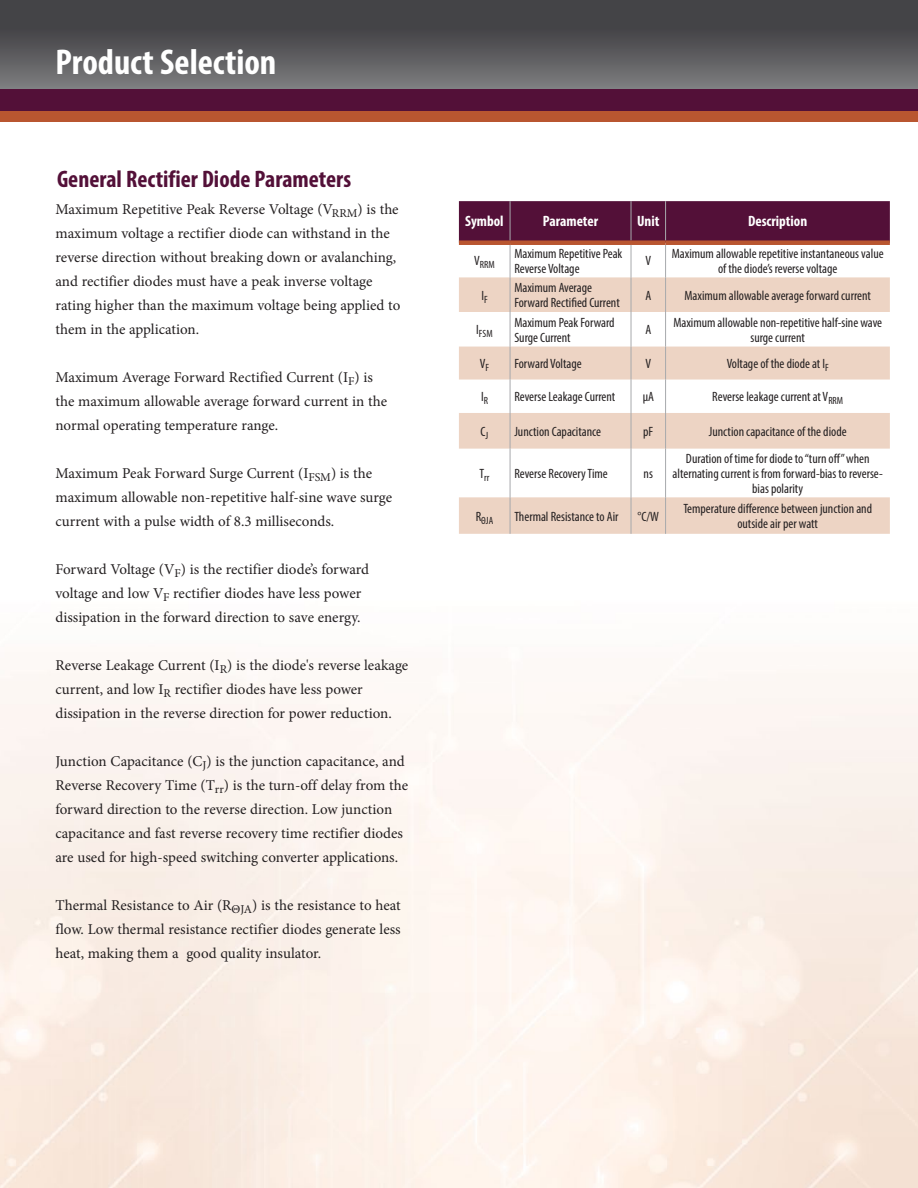
<style>
.page{position:relative;width:918px;height:1188px;background:#fff}
.page>*{position:absolute;margin:0;border:0;box-sizing:border-box;transform-origin:0 0}
.t1{font:700 condensed 36px "Myriad Pro";color:#fff}
.t2{font:700 condensed 24px "Myriad Pro";color:#531038}
.t3{font:15px/24px "Minion Pro";color:#231f20}
.t4{font:700 condensed 15px "Myriad Pro";color:#fff}
.t5{font:condensed 13.5px/15px "Myriad Pro";color:#231f20;text-align:center}
.t6{font:condensed 10.5px "Myriad Pro";color:#231f20}
</style>
<div class="page">
<svg style="left:0;top:0;width:918px;height:89px;background:#575759"></svg>
<div style="left:0;top:89px;width:918px;height:22px;background:#531038"></div>
<div style="left:0;top:111px;width:918px;height:11px;background:#b95630"></div>
<div style="left:459px;top:201px;width:431px;height:39px;background:#531038"></div>
<svg style="left:459px;top:277px;width:431px;height:257px;fill:#edd4c4"></svg>
<hr style="left:510px;top:245px;width:1px;height:32px;background:#a7a9ac">
<hr style="left:631px;top:245px;width:1px;height:32px;background:#a7a9ac">
<hr style="left:665px;top:245px;width:1px;height:32px;background:#a7a9ac">
<hr style="left:510px;top:277px;width:1px;height:35px;background:#a7a9ac">
<hr style="left:631px;top:277px;width:1px;height:35px;background:#a7a9ac">
<hr style="left:665px;top:277px;width:1px;height:35px;background:#a7a9ac">
<hr style="left:510px;top:312px;width:1px;height:35px;background:#a7a9ac">
<hr style="left:631px;top:312px;width:1px;height:35px;background:#a7a9ac">
<hr style="left:665px;top:312px;width:1px;height:35px;background:#a7a9ac">
<hr style="left:510px;top:347px;width:1px;height:33px;background:#a7a9ac">
<hr style="left:631px;top:347px;width:1px;height:33px;background:#a7a9ac">
<hr style="left:665px;top:347px;width:1px;height:33px;background:#a7a9ac">
<hr style="left:510px;top:380px;width:1px;height:33px;background:#a7a9ac">
<hr style="left:631px;top:380px;width:1px;height:33px;background:#a7a9ac">
<hr style="left:665px;top:380px;width:1px;height:33px;background:#a7a9ac">
<hr style="left:510px;top:413px;width:1px;height:36px;background:#a7a9ac">
<hr style="left:631px;top:413px;width:1px;height:36px;background:#a7a9ac">
<hr style="left:665px;top:413px;width:1px;height:36px;background:#a7a9ac">
<hr style="left:510px;top:449px;width:1px;height:48px;background:#a7a9ac">
<hr style="left:631px;top:449px;width:1px;height:48px;background:#a7a9ac">
<hr style="left:665px;top:449px;width:1px;height:48px;background:#a7a9ac">
<hr style="left:510px;top:497px;width:1px;height:37px;background:#a7a9ac">
<hr style="left:631px;top:497px;width:1px;height:37px;background:#a7a9ac">
<hr style="left:665px;top:497px;width:1px;height:37px;background:#a7a9ac">
<hr style="left:510px;top:201px;width:1px;height:39px;background:#a7a9ac">
<hr style="left:631px;top:201px;width:1px;height:39px;background:#a7a9ac">
<hr style="left:665px;top:201px;width:1px;height:39px;background:#a7a9ac">
<div style="left:459px;top:240px;width:51px;height:5px;background:#b95630"></div>
<div style="left:510px;top:240px;width:121px;height:5px;background:#b95630"></div>
<div style="left:631px;top:240px;width:35px;height:5px;background:#b95630"></div>
<div style="left:666px;top:240px;width:224px;height:5px;background:#b95630"></div>
<h1 class="t1" style="left:56px;top:39px;width:222px">Product Selection</h1>
<h2 class="t2" style="left:57px;top:164px;width:296px">General Rectifier Diode Parameters</h2>
<p class="t3" style="left:56px;top:197px;width:346px">Maximum Repetitive Peak Reverse Voltage (V<sub>RRM</sub>) is the maximum voltage a rectifier diode can withstand in the reverse direction without breaking down or avalanching, and rectifier diodes must have a peak inverse voltage rating higher than the maximum voltage being applied to them in the application.</p>
<p class="t3" style="left:56px;top:365px;width:333px">Maximum Average Forward Rectified Current (I<sub>F</sub>) is the maximum allowable average forward current in the normal operating temperature range.</p>
<p class="t3" style="left:55px;top:461px;width:338px">Maximum Peak Forward Surge Current (I<sub>FSM</sub>) is the maximum allowable non-repetitive half-sine wave surge current with a pulse width of 8.3 milliseconds.</p>
<p class="t3" style="left:55px;top:557px;width:315px">Forward Voltage (V<sub>F</sub>) is the rectifier diode’s forward voltage and low V<sub>F</sub> rectifier diodes have less power dissipation in the forward direction to save energy.</p>
<p class="t3" style="left:55px;top:653px;width:354px">Reverse Leakage Current (I<sub>R</sub>) is the diode's reverse leakage current, and low I<sub>R</sub> rectifier diodes have less power dissipation in the reverse direction for power reduction.</p>
<p class="t3" style="left:55px;top:749px;width:354px">Junction Capacitance (C<sub>J</sub>) is the junction capacitance, and Reverse Recovery Time (T<sub>rr</sub>) is the turn-off delay from the forward direction to the reverse direction. Low junction capacitance and fast reverse recovery time rectifier diodes are used for high-speed switching converter applications.</p>
<p class="t3" style="left:55px;top:893px;width:347px;text-align:justify">Thermal Resistance to Air (R<sub>ΘJA</sub>) is the resistance to heat flow. Low thermal resistance rectifier diodes generate less heat, making them a good quality insulator.</p>
<p class="t4" style="left:465px;top:212px;width:40px">Symbol</p>
<p class="t4" style="left:543px;top:212px;width:57px">Parameter</p>
<p class="t4" style="left:637px;top:212px;width:24px">Unit</p>
<p class="t4" style="left:748px;top:212px;width:61px">Description</p>
<p class="t6" style="left:474px;top:258px;width:22px"><sup>V</sup>RRM</p>
<p class="t5" style="left:514px;top:246px;width:110px;text-align:left">Maximum Repetitive Peak<br>Reverse Voltage</p>
<p class="t5" style="left:645px;top:253px;width:7px">V</p>
<p class="t5" style="left:672px;top:246px;width:213px">Maximum allowable repetitive instantaneous value of the diode’s reverse voltage</p>
<p class="t5" style="left:481px;top:288px;width:8px">I<sub>F</sub></p>
<p class="t5" style="left:514px;top:280px;width:107px;text-align:left">Maximum Average<br>Forward Rectified Current</p>
<p class="t5" style="left:645px;top:288px;width:7px">A</p>
<p class="t5" style="left:685px;top:288px;width:188px">Maximum allowable average forward current</p>
<p class="t6" style="left:476px;top:328px;width:18px"><sup>I</sup>FSM</p>
<p class="t5" style="left:514px;top:315px;width:102px;text-align:left">Maximum Peak Forward<br>Surge Current</p>
<p class="t5" style="left:645px;top:322px;width:7px">A</p>
<p class="t5" style="left:673px;top:315px;width:210px">Maximum allowable non-repetitive half-sine wave surge current</p>
<p class="t5" style="left:480px;top:356px;width:11px">V<sub>F</sub></p>
<p class="t5" style="left:514px;top:356px;width:69px">Forward Voltage</p>
<p class="t5" style="left:645px;top:356px;width:7px">V</p>
<p class="t5" style="left:727px;top:356px;width:104px">Voltage of the diode at I<sub>F</sub></p>
<p class="t5" style="left:481px;top:389px;width:8px">I<sub>R</sub></p>
<p class="t5" style="left:514px;top:389px;width:102px">Reverse Leakage Current</p>
<p class="t5" style="left:643px;top:389px;width:13px">µA</p>
<p class="t5" style="left:712px;top:389px;width:132px">Reverse leakage current at V<sub>RRM</sub></p>
<p class="t5" style="left:481px;top:424px;width:9px">C<sub>J</sub></p>
<p class="t5" style="left:514px;top:424px;width:88px">Junction Capacitance</p>
<p class="t5" style="left:643px;top:424px;width:12px">pF</p>
<p class="t5" style="left:709px;top:424px;width:139px">Junction capacitance of the diode</p>
<p class="t6" style="left:480px;top:471px;width:11px"><sup>T</sup>rr</p>
<p class="t5" style="left:514px;top:466px;width:95px">Reverse Recovery Time</p>
<p class="t5" style="left:644px;top:466px;width:11px">ns</p>
<p class="t5" style="left:673px;top:451px;width:212px">Duration of time for diode to “turn off” when alternating current is from forward-bias to reverse&shy;bias polarity</p>
<p class="t6" style="left:476px;top:514px;width:19px"><sup>R</sup>ΘJA</p>
<p class="t5" style="left:514px;top:509px;width:106px">Thermal Resistance to Air</p>
<p class="t5" style="left:638px;top:509px;width:23px">°C/W</p>
<p class="t5" style="left:683px;top:501px;width:190px">Temperature difference between junction and outside air per watt</p>
</div>
